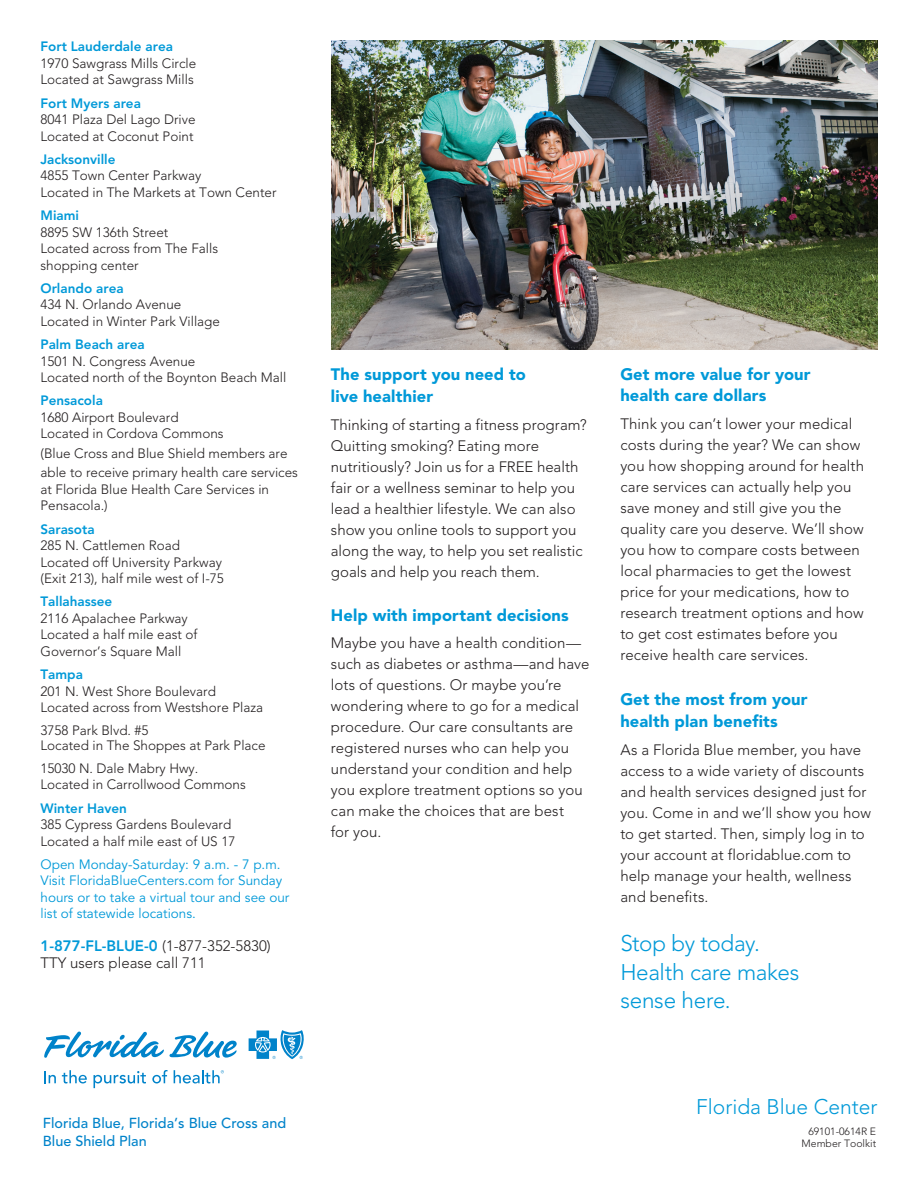
<style>
.page{position:relative;width:918px;height:1188px;background:#fff}
.page>*{position:absolute;margin:0;border:0;box-sizing:border-box;transform-origin:0 0}
.Av_light13{font:300 22.5px/28.5px "Avenir";letter-spacing:-.015em;color:#0099d8}
.t1{font:300 21px "Avenir";color:#0099d8}
.Av_light13-2{font:900 16.5px/22.5px "Avenir";letter-spacing:.01em;color:#0099d8}
.Avenir_Light_11_14{font:300 15px/21px "Avenir";letter-spacing:.005em;color:#231f20}
.t2{font:500 14.4px/17.2px "Avenir";color:#0083ca}
.t3{font:300 13.5px/16.5px "Avenir";color:#231f20}
.t4{font:13.5px/16.5px "Avenir";color:#0099d8}
.t5{font:800 13.5px "Avenir";color:#0099d8}
.t6{font:300 10.5px/12px "Avenir";color:#231f20;text-align:right}
.s1{font-weight:800;color:#0099d8}
</style>
<div class="page">
<img style="left:331px;top:40px;width:547px;height:309px">
<svg style="left:44px;top:1071px;width:12px;height:12px"></svg>
<svg style="left:62px;top:1070px;width:25px;height:13px"></svg>
<svg style="left:94px;top:1071px;width:52px;height:17px"></svg>
<svg style="left:152px;top:1070px;width:16px;height:13px"></svg>
<svg style="left:44px;top:1031px;width:193px;height:27px"></svg>
<svg style="left:249px;top:1030px;width:55px;height:29px"></svg>
<svg style="left:174px;top:1070px;width:50px;height:13px"></svg>
<p class="t5" style="left:40px;top:39px;width:134px">Fort Lauderdale area</p>
<p class="t3" style="left:40px;top:55px;width:157px">1970 Sawgrass Mills Circle</p>
<p class="t3" style="left:40px;top:71px;width:155px">Located at Sawgrass Mills</p>
<p class="t5" style="left:40px;top:95px;width:102px">Fort Myers area</p>
<p class="t3" style="left:40px;top:111px;width:157px">8041 Plaza Del Lago Drive</p>
<p class="t3" style="left:40px;top:128px;width:155px">Located at Coconut Point</p>
<p class="t5" style="left:40px;top:151px;width:77px">Jacksonville</p>
<p class="t3" style="left:40px;top:167px;width:162px">4855 Town Center Parkway</p>
<p class="t3" style="left:40px;top:184px;width:238px">Located in The Markets at Town Center</p>
<p class="t5" style="left:40px;top:207px;width:40px">Miami</p>
<p class="t3" style="left:40px;top:224px;width:129px">8895 SW 136th Street</p>
<p class="t3" style="left:40px;top:240px;width:179px">Located across from The Falls shopping center</p>
<p class="t5" style="left:40px;top:280px;width:85px">Orlando area</p>
<p class="t3" style="left:40px;top:296px;width:142px">434 N. Orlando Avenue</p>
<p class="t3" style="left:40px;top:313px;width:181px">Located in Winter Park Village</p>
<p class="t5" style="left:40px;top:336px;width:106px">Palm Beach area</p>
<p class="t3" style="left:40px;top:353px;width:156px">1501 N. Congress Avenue</p>
<p class="t3" style="left:40px;top:369px;width:247px">Located north of the Boynton Beach Mall</p>
<p class="t5" style="left:40px;top:393px;width:64px">Pensacola</p>
<p class="t3" style="left:40px;top:409px;width:140px">1680 Airport Boulevard</p>
<p class="t3" style="left:40px;top:425px;width:185px">Located in Cordova Commons</p>
<p class="t3" style="left:40px;top:443px;width:259px;line-height:19.5px">(Blue Cross and Blue Shield members are able to receive primary health care services</p>
<p class="t3" style="left:40px;top:481px;width:230px">at Florida Blue Health Care Services in<br>Pensacola.)</p>
<p class="t5" style="left:40px;top:521px;width:56px">Sarasota</p>
<p class="t3" style="left:40px;top:537px;width:141px">285 N. Cattlemen Road</p>
<p class="t3" style="left:40px;top:554px;width:183px">Located off University Parkway</p>
<p class="t3" style="left:40px;top:570px;width:185px">(Exit 213), half mile west of I-75</p>
<p class="t5" style="left:40px;top:594px;width:73px">Tallahassee</p>
<p class="t3" style="left:40px;top:610px;width:149px">2116 Apalachee Parkway</p>
<p class="t3" style="left:40px;top:626px;width:159px">Located a half mile east of<br>Governor’s Square Mall</p>
<p class="t5" style="left:40px;top:666px;width:44px">Tampa</p>
<p class="t3" style="left:40px;top:683px;width:177px">201 N. West Shore Boulevard</p>
<p class="t3" style="left:40px;top:699px;width:224px">Located across from Westshore Plaza</p>
<p class="t3" style="left:40px;top:722px;width:110px">3758 Park Blvd. #5</p>
<p class="t3" style="left:40px;top:737px;width:227px">Located in The Shoppes at Park Place</p>
<p class="t3" style="left:40px;top:760px;width:159px">15030 N. Dale Mabry Hwy.</p>
<p class="t3" style="left:40px;top:776px;width:207px">Located in Carrollwood Commons</p>
<p class="t5" style="left:40px;top:800px;width:88px">Winter Haven</p>
<p class="t3" style="left:40px;top:816px;width:192px">385 Cypress Gardens Boulevard</p>
<p class="t3" style="left:40px;top:833px;width:196px">Located a half mile east of US 17</p>
<p class="t4" style="left:40px;top:856px;width:242px">Open Monday-Saturday: 9 a.m. - 7 p.m.</p>
<p class="t4" style="left:40px;top:873px;width:250px">Visit FloridaBlueCenters.com for Sunday hours or to take a virtual tour and see our list of statewide locations.</p>
<p class="Avenir_Light_11_14" style="left:40px;top:938px;width:232px;line-height:16.5px"><span class="s1">1-877-FL-BLUE-0</span> (1-877-352-5830)<br>TTY users please call 711</p>
<p class="Av_light13-2" style="left:331px;top:363px;width:197px">The support you need to live healthier</p>
<p class="Avenir_Light_11_14" style="left:331px;top:414px;width:257px">Thinking of starting a fitness program?<br>Quitting smoking? Eating more nutritiously? Join us for a FREE health fair or a wellness seminar to help you lead a healthier lifestyle. We can also show you online tools to support you along the way, to help you set realistic goals and help you reach them.</p>
<p class="Av_light13-2" style="left:331px;top:604px;width:239px">Help with important decisions</p>
<p class="Avenir_Light_11_14" style="left:331px;top:633px;width:260px">Maybe you have a health condition— such as diabetes or asthma—and have lots of questions. Or maybe you’re wondering where to go for a medical procedure. Our care consultants are registered nurses who can help you understand your condition and help you explore treatment options so you can make the choices that are best<br>for you.</p>
<p class="Av_light13-2" style="left:620px;top:364px;width:192px;line-height:21px">Get more value for your health care dollars</p>
<p class="Avenir_Light_11_14" style="left:620px;top:413px;width:245px">Think you can’t lower your medical costs during the year? We can show you how shopping around for health care services can actually help you save money and still give you the quality care you deserve. We’ll show you how to compare costs between local pharmacies to get the lowest price for your medications, how to research treatment options and how to get cost estimates before you receive health care services.</p>
<p class="Av_light13-2" style="left:620px;top:688px;width:189px">Get the most from your health plan benefits</p>
<p class="Avenir_Light_11_14" style="left:620px;top:739px;width:252px">As a Florida Blue member, you have access to a wide variety of discounts and health services designed just for you. Come in and we’ll show you how to get started. Then, simply log in to your account at floridablue.com to help manage your health, wellness and benefits.</p>
<p class="Av_light13" style="left:620px;top:929px;width:180px">Stop by today.<br>Health care makes sense here.</p>
<p class="t2" style="left:43px;top:1115px;width:245px">Florida Blue, Florida’s Blue Cross and<br>Blue Shield Plan</p>
<h2 class="t1" style="left:696px;top:1095px;width:183px">Florida Blue Center</h2>
<p class="t6" style="left:802px;top:1125px;width:76px">69101-0614R E<br>Member Toolkit</p>
</div>
